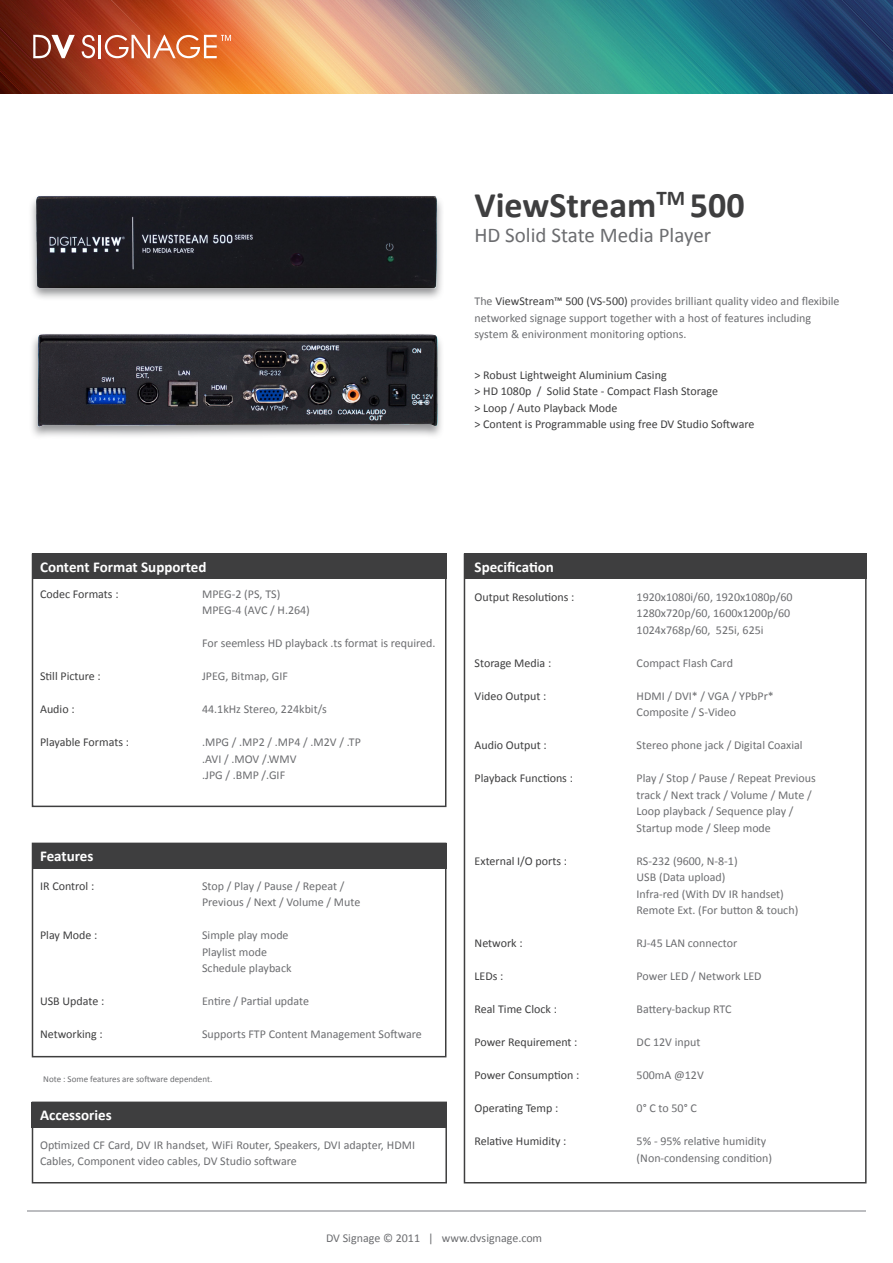
<style>
.page{position:relative;width:893px;height:1263px;background:#fff}
.page>*{position:absolute;margin:0;border:0;box-sizing:border-box;transform-origin:0 0}
.t1{font:700 36px "Calibri";color:#3e3e3f}
.t2{font:21px "Calibri";color:#6c6d70}
.t3{font:700 15px "Calibri";color:#fff}
.t4{font:12px/16.5px "Calibri";color:#6c6d70}
.t5{font:12px "Calibri";color:#3e3e3f}
.t6{font:9px "Calibri";color:#6c6d70}
.s1{color:#3e3e3f}
</style>
<div class="page">
<hr style="left:27px;top:1210px;width:839px;height:1px;background:#bcbdc0">
<img style="left:0;top:0;width:893px;height:93px">
<svg style="left:82px;top:35px;width:13px;height:23px"></svg>
<hr style="left:99px;top:35px;width:2px;height:23px;background:#fff">
<svg style="left:105px;top:35px;width:126px;height:23px"></svg>
<svg style="left:33px;top:35px;width:42px;height:23px"></svg>
<div style="left:32px;top:843px;width:414px;height:26px;background:#3e3e3f"></div>
<div style="left:32px;top:843px;width:414px;height:214px;border:2px solid #3e3e3f"></div>
<div style="left:464px;top:553px;width:403px;height:26px;background:#3e3e3f"></div>
<div style="left:464px;top:553px;width:403px;height:630px;border:2px solid #3e3e3f"></div>
<div style="left:32px;top:553px;width:414px;height:26px;background:#3e3e3f"></div>
<div style="left:32px;top:553px;width:414px;height:254px;border:2px solid #3e3e3f"></div>
<div style="left:32px;top:1102px;width:415px;height:26px;background:#3e3e3f"></div>
<div style="left:32px;top:1101px;width:415px;height:82px;border:2px solid #3e3e3f"></div>
<img style="left:32px;top:334px;width:410px;height:102px">
<img style="left:31px;top:196px;width:411px;height:102px">
<p class="t1" style="left:474px;top:183px;width:272px">ViewStream<sup>TM</sup> 500</p>
<p class="t2" style="left:474px;top:222px;width:238px">HD Solid State Media Player</p>
<p class="t4" style="left:474px;top:293px;width:367px">The <span class="s1">ViewStream™ 500 (VS-500)</span> provides brilliant quality video and flexibile</p>
<p class="t4" style="left:474px;top:309px;width:338px">networked signage support together with a host of features including</p>
<p class="t4" style="left:474px;top:326px;width:214px">system &amp; enivironment monitoring options.</p>
<p class="t5" style="left:474px;top:367px;width:194px">&gt; Robust Lightweight Aluminium Casing</p>
<p class="t5" style="left:474px;top:384px;width:245px">&gt; HD 1080p / Solid State - Compact Flash Storage</p>
<p class="t5" style="left:474px;top:400px;width:145px">&gt; Loop / Auto Playback Mode</p>
<p class="t5" style="left:474px;top:417px;width:281px">&gt; Content is Programmable using free DV Studio Software</p>
<p class="t3" style="left:40px;top:558px;width:168px">Content Format Supported</p>
<p class="t5" style="left:40px;top:586px;width:80px">Codec Formats :</p>
<p class="t4" style="left:202px;top:586px;width:80px">MPEG-2 (PS, TS)</p>
<p class="t4" style="left:202px;top:602px;width:109px">MPEG-4 (AVC / H.264)</p>
<p class="t4" style="left:202px;top:635px;width:235px">For seemless HD playback .ts format is required.</p>
<p class="t5" style="left:40px;top:669px;width:62px">Still Picture :</p>
<p class="t4" style="left:202px;top:668px;width:87px">JPEG, Bitmap, GIF</p>
<p class="t5" style="left:40px;top:702px;width:36px">Audio :</p>
<p class="t4" style="left:202px;top:701px;width:126px">44.1kHz Stereo, 224kbit/s</p>
<p class="t5" style="left:40px;top:735px;width:90px">Playable Formats :</p>
<p class="t4" style="left:202px;top:734px;width:160px">.MPG / .MP2 / .MP4 / .M2V / .TP</p>
<p class="t4" style="left:202px;top:751px;width:96px">.AVI / .MOV /.WMV</p>
<p class="t4" style="left:202px;top:767px;width:85px">.JPG / .BMP /.GIF</p>
<p class="t3" style="left:40px;top:847px;width:55px">Features</p>
<p class="t5" style="left:40px;top:878px;width:56px">IR Control :</p>
<p class="t4" style="left:202px;top:878px;width:144px">Stop / Play / Pause / Repeat /</p>
<p class="t4" style="left:202px;top:894px;width:160px">Previous / Next / Volume / Mute</p>
<p class="t5" style="left:40px;top:928px;width:59px">Play Mode :</p>
<p class="t4" style="left:202px;top:927px;width:88px">Simple play mode</p>
<p class="t4" style="left:202px;top:944px;width:66px">Playlist mode</p>
<p class="t4" style="left:202px;top:960px;width:91px">Schedule playback</p>
<p class="t5" style="left:40px;top:994px;width:66px">USB Update :</p>
<p class="t4" style="left:202px;top:993px;width:108px">Entire / Partial update</p>
<p class="t5" style="left:40px;top:1027px;width:64px">Networking :</p>
<p class="t4" style="left:202px;top:1026px;width:221px">Supports FTP Content Management Software</p>
<p class="t6" style="left:43px;top:1073px;width:171px">Note : Some features are software dependent.</p>
<p class="t3" style="left:40px;top:1106px;width:73px">Accessories</p>
<p class="t4" style="left:40px;top:1137px;width:376px">Optimized CF Card, DV IR handset, WiFi Router, Speakers, DVI adapter, HDMI<br>Cables, Component video cables, DV Studio software</p>
<p class="t3" style="left:475px;top:558px;width:81px">Specification</p>
<p class="t5" style="left:475px;top:589px;width:101px">Output Resolutions :</p>
<p class="t4" style="left:637px;top:589px;width:158px">1920x1080i/60, 1920x1080p/60</p>
<p class="t4" style="left:637px;top:605px;width:155px">1280x720p/60, 1600x1200p/60</p>
<p class="t4" style="left:637px;top:622px;width:129px">1024x768p/60, 525i, 625i</p>
<p class="t5" style="left:475px;top:655px;width:78px">Storage Media :</p>
<p class="t4" style="left:637px;top:655px;width:98px">Compact Flash Card</p>
<p class="t5" style="left:475px;top:688px;width:73px">Video Output :</p>
<p class="t4" style="left:637px;top:688px;width:139px">HDMI / DVI* / VGA / YPbPr*</p>
<p class="t4" style="left:637px;top:704px;width:101px">Composite / S-Video</p>
<p class="t5" style="left:475px;top:738px;width:74px">Audio Output :</p>
<p class="t4" style="left:637px;top:737px;width:167px">Stereo phone jack / Digital Coaxial</p>
<p class="t5" style="left:475px;top:771px;width:100px">Playback Functions :</p>
<p class="t4" style="left:637px;top:770px;width:181px">Play / Stop / Pause / Repeat Previous track / Next track / Volume / Mute /<br>Loop playback / Sequence play /</p>
<p class="t4" style="left:637px;top:820px;width:136px">Startup mode / Sleep mode</p>
<p class="t5" style="left:475px;top:853px;width:94px">External I/O ports :</p>
<p class="t4" style="left:637px;top:853px;width:103px">RS-232 (9600, N-8-1)</p>
<p class="t4" style="left:637px;top:869px;width:90px">USB (Data upload)</p>
<p class="t4" style="left:637px;top:886px;width:149px">Infra-red (With DV IR handset)</p>
<p class="t4" style="left:637px;top:902px;width:163px">Remote Ext. (For button &amp; touch)</p>
<p class="t5" style="left:475px;top:936px;width:50px">Network :</p>
<p class="t4" style="left:637px;top:935px;width:102px">RJ-45 LAN connector</p>
<p class="t5" style="left:475px;top:969px;width:30px">LEDs :</p>
<p class="t4" style="left:637px;top:968px;width:127px">Power LED / Network LED</p>
<p class="t5" style="left:475px;top:1002px;width:84px">Real Time Clock :</p>
<p class="t4" style="left:637px;top:1001px;width:96px">Battery-backup RTC</p>
<p class="t5" style="left:475px;top:1035px;width:104px">Power Requirement :</p>
<p class="t4" style="left:637px;top:1034px;width:65px">DC 12V input</p>
<p class="t5" style="left:475px;top:1068px;width:106px">Power Consumption :</p>
<p class="t4" style="left:637px;top:1067px;width:69px">500mA @12V</p>
<p class="t5" style="left:475px;top:1101px;width:85px">Operating Temp :</p>
<p class="t4" style="left:637px;top:1100px;width:62px">0° C to 50° C</p>
<p class="t5" style="left:475px;top:1134px;width:93px">Relative Humidity :</p>
<p class="t4" style="left:637px;top:1133px;width:131px">5% - 95% relative humidity</p>
<p class="t4" style="left:637px;top:1150px;width:137px">(Non-condensing condition)</p>
<p class="t4" style="left:326px;top:1229px;width:218px">DV Signage © 2011 | www.dvsignage.com</p>
</div>
